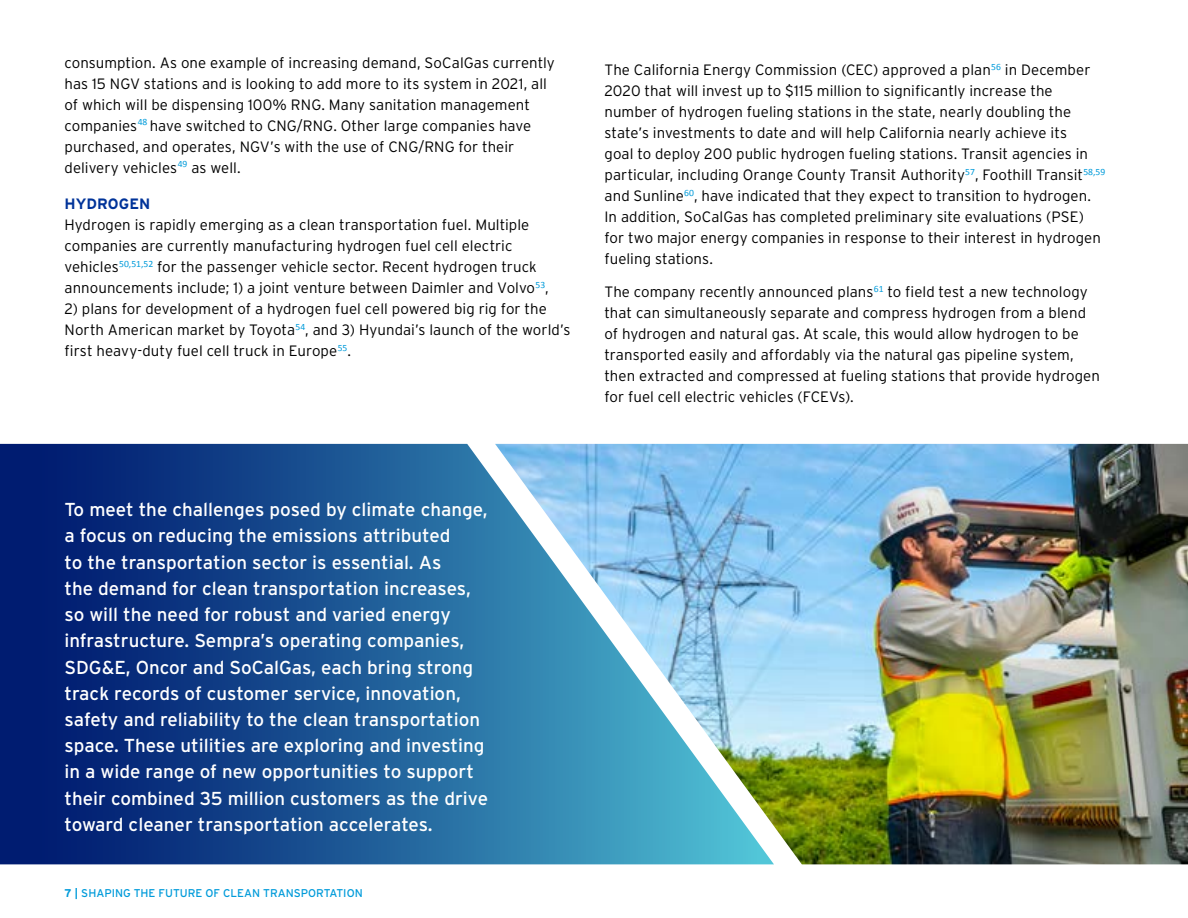
<style>
.page{position:relative;width:1188px;height:918px;background:#fff}
.page>*{position:absolute;margin:0;border:0;box-sizing:border-box;transform-origin:0 0}
.t1{font:18.75px/26.2px "Interstate";color:#fff}
.t2{font:300 15px/21px "Interstate";letter-spacing:.005em;color:#000}
.t3{font:700 15px "Interstate";letter-spacing:.005em;color:#039}
.t4{font:11.25px "Interstate";color:#009bda}
.s1{font-weight:700}
</style>
<div class="page">
<svg style="left:0;top:444px;width:495px;height:420px;background:#134489"></svg>
<img style="left:495px;top:444px;width:693px;height:420px">
<p class="t2" style="left:64px;top:52px;width:492px">consumption. As one example of increasing demand, SoCalGas currently has 15 NGV stations and is looking to add more to its system in 2021, all of which will be dispensing 100% RNG. Many sanitation management companies<sup>48</sup> have switched to CNG/RNG. Other large companies have purchased, and operates, NGV’s with the use of CNG/RNG for their delivery vehicles<sup>49</sup> as well.</p>
<p class="t3" style="left:64px;top:196px;width:87px">HYDROGEN</p>
<p class="t2" style="left:64px;top:214px;width:486px">Hydrogen is rapidly emerging as a clean transportation fuel. Multiple companies are currently manufacturing hydrogen fuel cell electric vehicles<sup>50,51,52</sup> for the passenger vehicle sector. Recent hydrogen truck announcements include; 1) a joint venture between Daimler and Volvo<sup>53</sup>,</p>
<p class="t2" style="left:64px;top:298px;width:508px">2) plans for development of a hydrogen fuel cell powered big rig for the<br>North American market by Toyota<sup>54</sup>, and 3) Hyundai’s launch of the world’s first heavy-duty fuel cell truck in Europe<sup>55</sup>.</p>
<p class="t2" style="left:604px;top:59px;width:502px">The California Energy Commission (CEC) approved a plan<sup>56</sup> in December 2020 that will invest up to $115 million to significantly increase the number of hydrogen fueling stations in the state, nearly doubling the state’s investments to date and will help California nearly achieve its<br>goal to deploy 200 public hydrogen fueling stations. Transit agencies in particular, including Orange County Transit Authority<sup>57</sup>, Foothill Transit<sup>58,59 </sup>and Sunline<sup>60</sup>, have indicated that they expect to transition to hydrogen.<br>In addition, SoCalGas has completed preliminary site evaluations (PSE) for two major energy companies in response to their interest in hydrogen fueling stations.</p>
<p class="t2" style="left:604px;top:281px;width:497px">The company recently announced plans<sup>61</sup> to field test a new technology that can simultaneously separate and compress hydrogen from a blend of hydrogen and natural gas. At scale, this would allow hydrogen to be transported easily and affordably via the natural gas pipeline system, then extracted and compressed at fueling stations that provide hydrogen for fuel cell electric vehicles (FCEVs).</p>
<p class="t1" style="left:64px;top:496px;width:425px">To meet the challenges posed by climate change, a focus on reducing the emissions attributed<br>to the transportation sector is essential. As<br>the demand for clean transportation increases, so will the need for robust and varied energy infrastructure. Sempra’s operating companies, SDG&amp;E, Oncor and SoCalGas, each bring strong track records of customer service, innovation, safety and reliability to the clean transportation space. These utilities are exploring and investing in a wide range of new opportunities to support their combined 35 million customers as the drive toward cleaner transportation accelerates.</p>
<p class="t4" style="left:64px;top:887px;width:300px"><span class="s1">7 |</span> SHAPING THE FUTURE OF CLEAN TRANSPORTATION</p>
</div>
